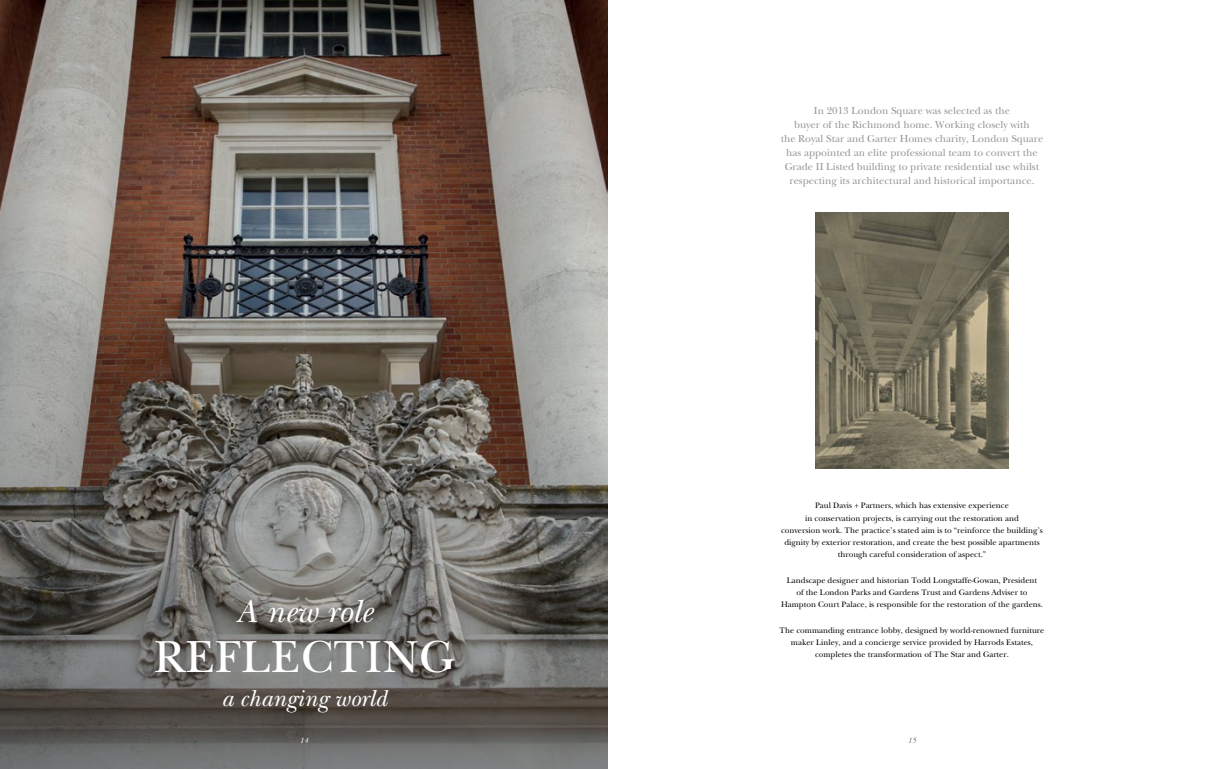
<style>
.page{position:relative;width:1216px;height:769px;background:#fff}
.page>*{position:absolute;margin:0;border:0;box-sizing:border-box;transform-origin:0 0}
.t1{font:46.81px "New Baskerville";letter-spacing:.015em;color:#fff}
.t2{font:italic 33.25px "New Baskerville";letter-spacing:.005em;color:#fff}
.t3{font:italic 24.06px "New Baskerville";letter-spacing:.005em;color:#fff}
.t4{font:10.5px/14px "New Baskerville";color:#939598;text-align:center}
.t5{font:8.31px/12.2px "New Baskerville";color:#000;text-align:center}
.t6{font:italic 7.88px "New Baskerville";color:#fff}
.t7{font:italic 7.88px "New Baskerville";color:#6d6e71}
</style>
<div class="page">
<svg style="left:0;top:0;width:608px;height:769px;background:#736c67"></svg>
<img style="left:815px;top:212px;width:193px;height:257px">
<p class="t4" style="left:780px;top:104px;width:264px">In 2013 London Square was selected as the<br>buyer of the Richmond home. Working closely with<br>the Royal Star and Garter Homes charity, London Square has appointed an elite professional team to convert the Grade II Listed building to private residential use whilst respecting its architectural and historical importance.</p>
<p class="t5" style="left:781px;top:500px;width:263px">Paul Davis + Partners, which has extensive experience<br>in conservation projects, is carrying out the restoration and<br>conversion work. The practice’s stated aim is to “reinforce the building’s dignity by exterior restoration, and create the best possible apartments through careful consideration of aspect.”</p>
<p class="t5" style="left:781px;top:574px;width:263px">Landscape designer and historian Todd Longstaffe-Gowan, President<br>of the London Parks and Gardens Trust and Gardens Adviser to<br>Hampton Court Palace, is responsible for the restoration of the gardens.</p>
<p class="t5" style="left:779px;top:624px;width:266px">The commanding entrance lobby, designed by world-renowned furniture maker Linley, and a concierge service provided by Harrods Estates, completes the transformation of The Star and Garter.</p>
<h2 class="t2" style="left:236px;top:591px;width:138px">A new role</h2>
<h1 class="t1" style="left:154px;top:630px;width:241px">reflecting</h1>
<h3 class="t3" style="left:221px;top:684px;width:167px">a changing world</h3>
<p class="t6" style="left:300px;top:736px;width:10px">14</p>
<p class="t7" style="left:907px;top:736px;width:10px">15</p>
</div>
